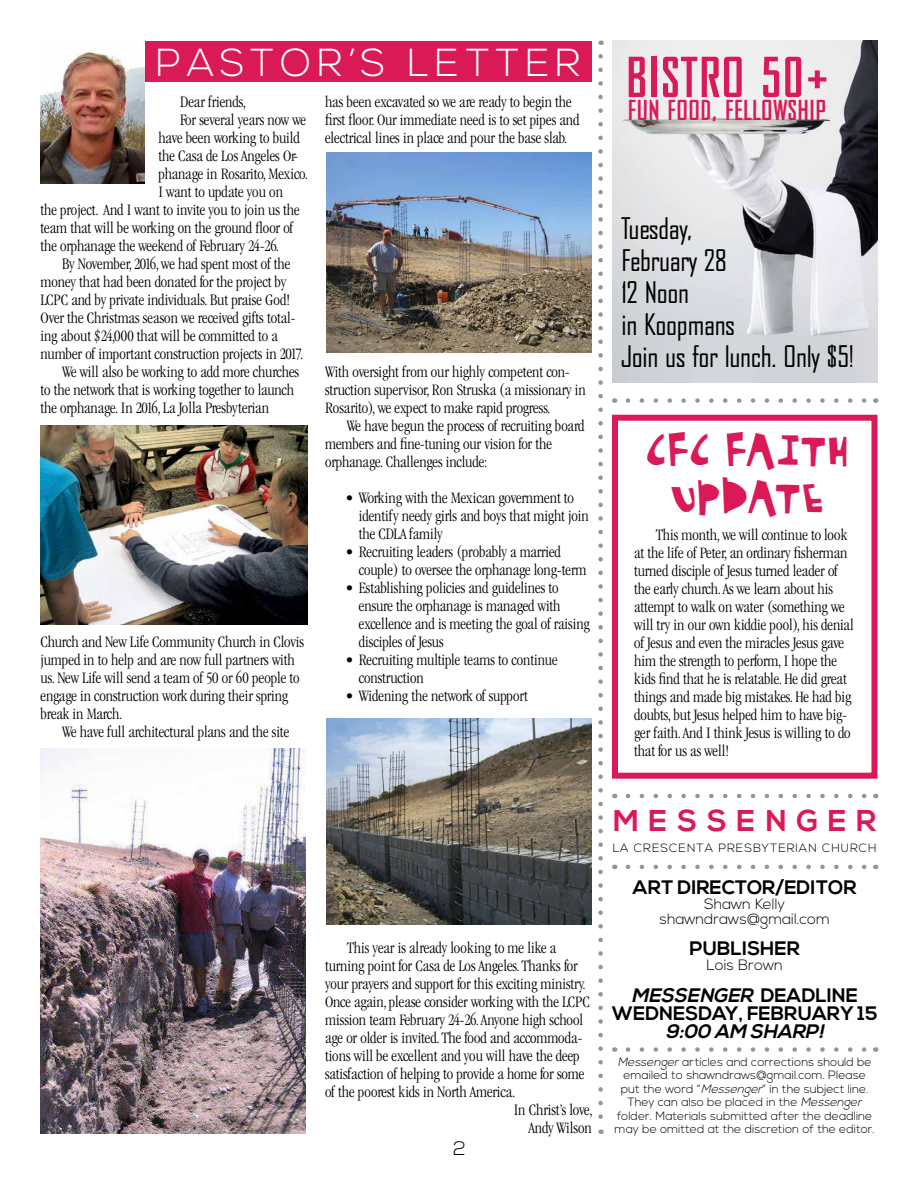
<style>
.page{position:relative;width:918px;height:1188px;background:#fff}
.page>*{position:absolute;margin:0;border:0;box-sizing:border-box;transform-origin:0 0}
.t1{font:700 52.8px "Bureau Agency";letter-spacing:.025em;color:#da1a56}
.t2{font:45px/46.5px "House Cut";letter-spacing:.015em;color:#da1a56;text-align:center}
.t3{font:300 39px "Nexa";color:#fff}
.t4{font:700 30px "Nexa";color:#da1a56}
.t5{font:28.5px/32px "Bureau Agency";letter-spacing:-.01em;color:#000}
.t6{font:700 26.4px "Bureau Agency";letter-spacing:.02em;color:#da1a56}
.t7{font:700 19.5px/18px "Nexa";color:#000;text-align:center}
.t8{font:italic 700 19.5px "Nexa";color:#000}
.t9{font:300 19.5px "Nexa";color:#000}
.t10{font:300 condensed 16.5px/18px "Garamond";color:#000}
.t11{font:300 15px/15px "Nexa";color:#000;text-align:center}
.t12{font:300 12px/13.5px "Nexa";color:#000;text-align:center}
.t13{font:300 12px "Nexa";letter-spacing:.11em;color:#000}
.s1{font-style:italic}
</style>
<div class="page">
<svg style="left:628px;top:865px;width:239px;height:4px"></svg>
<svg style="left:628px;top:1047px;width:239px;height:5px"></svg>
<svg style="left:628px;top:794px;width:239px;height:4px"></svg>
<div style="left:144px;top:41px;width:448px;height:41px;background:#da1a56"></div>
<img style="left:40px;top:41px;width:105px;height:143px">
<svg style="left:598px;top:56px;width:5px;height:1078px"></svg>
<img style="left:612px;top:40px;width:266px;height:343px">
<svg style="left:628px;top:398px;width:239px;height:5px"></svg>
<div style="left:612px;top:415px;width:266px;height:364px;border:6px solid #da1a56"></div>
<img style="left:40px;top:426px;width:268px;height:198px">
<img style="left:40px;top:748px;width:266px;height:386px">
<img style="left:326px;top:152px;width:266px;height:200px">
<img style="left:326px;top:718px;width:266px;height:206px">
<h3 class="t3" style="left:156px;top:40px;width:32px">pastor</h3>
<h3 class="t3" style="left:348px;top:40px;width:116px">’s Letter</h3>
<p class="t10" style="left:180px;top:93px;width:68px">Dear friends,</p>
<p class="t10" style="left:180px;top:111px;width:127px">For several years now we</p>
<p class="t10" style="left:158px;top:129px;width:143px">have been working to build</p>
<p class="t10" style="left:158px;top:147px;width:141px">the Casa de Los Angeles Or-</p>
<p class="t10" style="left:158px;top:165px;width:151px">phanage in Rosarito, Mexico.</p>
<p class="t10" style="left:158px;top:183px;width:126px">I want to update you on</p>
<p class="t10" style="left:41px;top:201px;width:261px">the project. And I want to invite you to join us the</p>
<p class="t10" style="left:41px;top:219px;width:254px">team that will be working on the ground floor of</p>
<p class="t10" style="left:41px;top:237px;width:240px">the orphanage the weekend of February 24-26.</p>
<p class="t10" style="left:62px;top:255px;width:230px">By November, 2016, we had spent most of the</p>
<p class="t10" style="left:41px;top:273px;width:247px">money that had been donated for the project by</p>
<p class="t10" style="left:41px;top:291px;width:251px">LCPC and by private individuals. But praise God!</p>
<p class="t10" style="left:41px;top:309px;width:256px">Over the Christmas season we received gifts total-</p>
<p class="t10" style="left:41px;top:327px;width:239px">ing about $24,000 that will be committed to a</p>
<p class="t10" style="left:41px;top:345px;width:264px">number of important construction projects in 2017.</p>
<p class="t10" style="left:62px;top:363px;width:239px">We will also be working to add more churches</p>
<p class="t10" style="left:41px;top:381px;width:255px">to the network that is working together to launch</p>
<p class="t10" style="left:41px;top:399px;width:230px">the orphanage. In 2016, La Jolla Presbyterian</p>
<p class="t10" style="left:41px;top:633px;width:265px">Church and New Life Community Church in Clovis jumped in to help and are now full partners with us. New Life will send a team of 50 or 60 people to engage in construction work during their spring break in March.</p>
<p class="t10" style="left:62px;top:723px;width:229px">We have full architectural plans and the site</p>
<p class="t10" style="left:325px;top:93px;width:256px">has been excavated so we are ready to begin the first floor. Our immediate need is to set pipes and electrical lines in place and pour the base slab.</p>
<p class="t10" style="left:325px;top:363px;width:262px">With oversight from our highly competent con&shy;struction supervisor, Ron Struska (a missionary in<br>Rosarito), we expect to make rapid progress.</p>
<p class="t10" style="left:325px;top:417px;width:261px;text-indent:22px">We have begun the process of recruiting board members and fine-tuning our vision for the orphanage. Challenges include:</p>
<p class="t10" style="left:359px;top:489px;width:232px;text-indent:-13px">• Working with the Mexican government to identify needy girls and boys that might join the CDLA family</p>
<p class="t10" style="left:359px;top:543px;width:229px;text-indent:-13px">• Recruiting leaders (probably a married couple) to oversee the orphanage long-term</p>
<p class="t10" style="left:359px;top:579px;width:233px;text-indent:-13px">• Establishing policies and guidelines to ensure the orphanage is managed with excellence and is meeting the goal of raising disciples of Jesus</p>
<p class="t10" style="left:359px;top:651px;width:200px;text-indent:-13px">• Recruiting multiple teams to continue construction</p>
<p class="t10" style="left:345px;top:687px;width:184px">• Widening the network of support</p>
<h1 class="t1" style="left:626px;top:49px;width:205px">BISTRO 50+</h1>
<h3 class="t6" style="left:628px;top:96px;width:200px">FUN FOOD, FELLOWSHIP</h3>
<h3 class="t5" style="left:622px;top:213px;width:234px">Tuesday,<br>February 28<br>12 Noon<br>in Koopmans<br>Join us for lunch. Only $5!</h3>
<h2 class="t2" style="left:646px;top:430px;width:204px">CFC FAITH<br>UPDATE</h2>
<p class="t10" style="left:634px;top:526px;width:221px;text-indent:22px">This month, we will continue to look at the life of Peter, an ordinary fisherman turned disciple of Jesus turned leader of the early church. As we learn about his attempt to walk on water (something we will try in our own kiddie pool), his denial of Jesus and even the miracles Jesus gave him the strength to perform, I hope the kids find that he is relatable. He did great things and made big mistakes. He had big doubts, but Jesus helped him to have big&shy;ger faith. And I think Jesus is willing to do that for us as well!</p>
<p class="t10" style="left:347px;top:939px;width:211px">This year is already looking to me like a</p>
<p class="t10" style="left:325px;top:957px;width:254px">turning point for Casa de Los Angeles. Thanks for</p>
<p class="t10" style="left:325px;top:975px;width:262px">your prayers and support for this exciting ministry.</p>
<p class="t10" style="left:325px;top:993px;width:266px">Once again, please consider working with the LCPC</p>
<p class="t10" style="left:325px;top:1011px;width:260px">mission team February 24-26. Anyone high school</p>
<p class="t10" style="left:325px;top:1029px;width:259px">age or older is invited. The food and accommoda-</p>
<p class="t10" style="left:325px;top:1047px;width:256px">tions will be excellent and you will have the deep</p>
<p class="t10" style="left:325px;top:1065px;width:261px">satisfaction of helping to provide a home for some</p>
<p class="t10" style="left:325px;top:1083px;width:192px">of the poorest kids in North America.</p>
<p class="t10" style="left:514px;top:1101px;width:80px">In Christ’s love,</p>
<p class="t10" style="left:528px;top:1119px;width:65px">Andy Wilson</p>
<p class="t9" style="left:453px;top:1137px;width:14px">2</p>
<h3 class="t4" style="left:613px;top:803px;width:64px">M ESSEN</h3>
<h3 class="t4" style="left:796px;top:803px;width:56px">G ER</h3>
<p class="t12" style="left:613px;top:842px;width:40px">la cres</p>
<p class="t12" style="left:669px;top:842px;width:59px">centa presb</p>
<p class="t12" style="left:762px;top:842px;width:18px">yter</p>
<p class="t13" style="left:796px;top:841px;width:83px">ian church</p>
<p class="t7" style="left:633px;top:879px;width:225px">ART DIRECTOR/EDITOR</p>
<p class="t11" style="left:660px;top:897px;width:172px">Shawn Kelly shawndraws@gmail.com</p>
<p class="t7" style="left:690px;top:940px;width:112px">PUBLISHER</p>
<p class="t11" style="left:707px;top:958px;width:78px">Lois Brown</p>
<p class="t7" style="left:612px;top:987px;width:267px"><span class="s1">MESSENGER</span> DEADLINE<br>WEDNESDAY, FEBRUARY 15</p>
<p class="t8" style="left:666px;top:1020px;width:165px">9:00 AM SHARP!</p>
<p class="t12" style="left:615px;top:1055px;width:262px"><span class="s1">Messenger</span>articles and corrections should be emailed to shawndraws@gmail.com. Please put the word “<span class="s1">Messenger</span>” in the subject line.<br>They can also be placed in the <span class="s1">Messenger </span>folder. Materials submitted after the deadline may be omitted at the discretion of the editor.</p>
</div>
